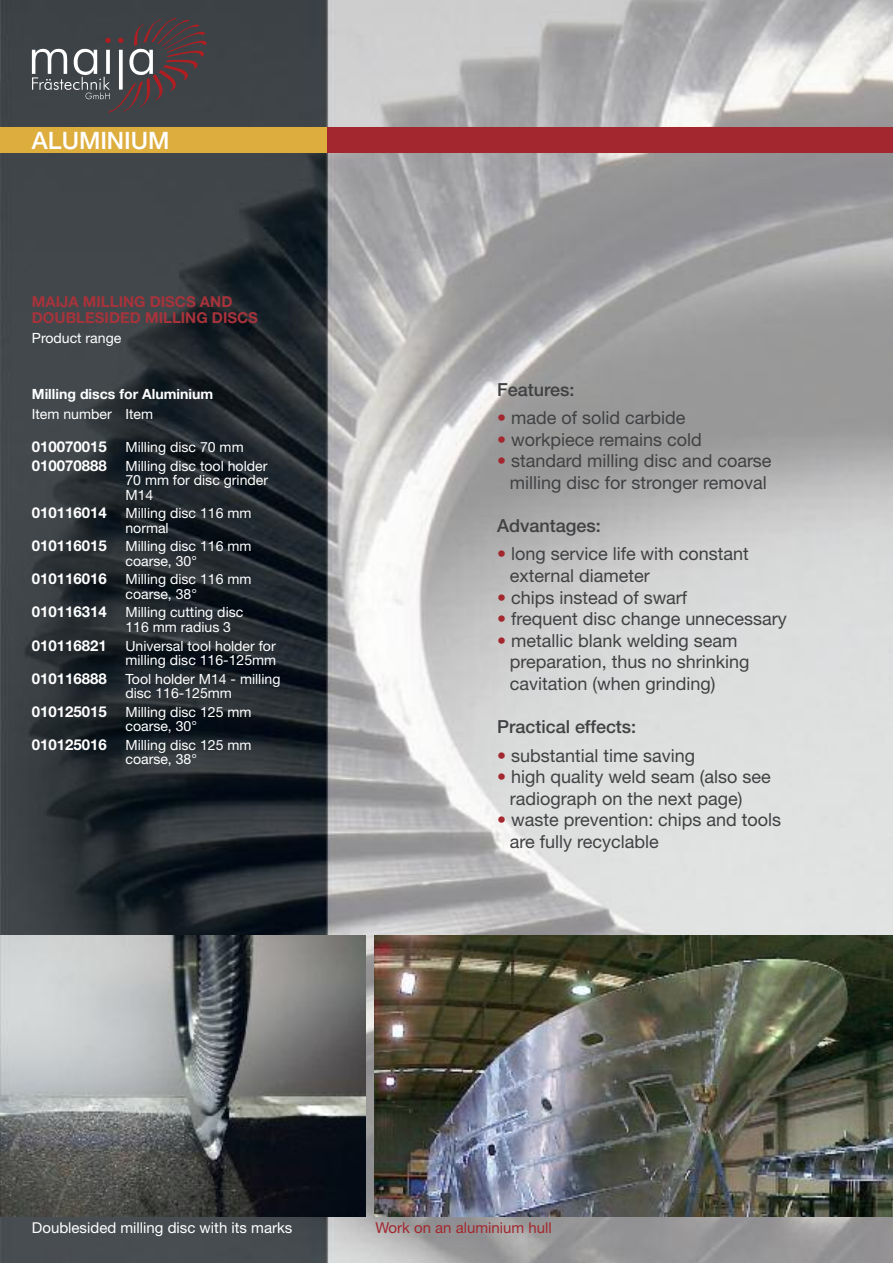
<style>
.page{position:relative;width:893px;height:1263px;background:#fff}
.page>*{position:absolute;margin:0;border:0;box-sizing:border-box;transform-origin:0 0}
.t1{font:500 24px "Helvetica Neue";color:#fff}
.t2{font:18px/21.6px "Helvetica Neue";color:#404143}
.t3{font:500 18px "Helvetica Neue";color:#404143}
.t4{font:700 15px/16.5px "Helvetica Neue";color:#a7333b}
.t5{font:15px "Helvetica Neue";color:#fff}
.t6{font:15px "Helvetica Neue";color:#a2272e}
.t7{font:14.1px/14.4px "Helvetica Neue";color:#fff}
.t8{font:700 14.1px "Helvetica Neue";color:#fff}
.s1{font-weight:700;font-size:15px}
.s2{color:#a2272e}
</style>
<div class="page">
<img style="left:0;top:0;width:893px;height:1263px">
<div style="left:0;top:128px;width:327px;height:25px;background:#ddad3e"></div>
<svg style="left:32px;top:18px;width:175px;height:95px;background:#545053"></svg>
<img style="left:374px;top:935px;width:519px;height:281px">
<img style="left:0;top:935px;width:366px;height:281px">
<div style="left:327px;top:128px;width:566px;height:25px;background:#a2272e"></div>
<h1 class="t1" style="left:32px;top:131px;width:139px">ALUMINIUM</h1>
<p class="t4" style="left:32px;top:295px;width:228px">MAIJA MILLING DISCS AND<br>DOUBLESIDED MILLING DISCS</p>
<p class="t7" style="left:32px;top:332px;width:91px">Product range</p>
<p class="t8" style="left:32px;top:389px;width:183px">Milling discs for Aluminium</p>
<p class="t7" style="left:32px;top:408px;width:123px">Item number Item</p>
<p class="t7" style="left:32px;top:439px;width:237px;line-height:18.6px"><span class="s1">010070015</span> Milling disc 70 mm<br><span class="s1">010070888</span> Milling disc tool holder</p>
<p class="t7" style="left:125px;top:474px;width:144px">70 mm for disc grinder<br>M14</p>
<p class="t7" style="left:125px;top:507px;width:128px;text-indent:-94px"><span class="s1">010116014</span> Milling disc 116 mm normal</p>
<p class="t7" style="left:125px;top:540px;width:128px;text-indent:-94px"><span class="s1">010116015</span> Milling disc 116 mm coarse, 30°</p>
<p class="t7" style="left:125px;top:574px;width:128px;text-indent:-94px"><span class="s1">010116016</span> Milling disc 116 mm coarse, 38°</p>
<p class="t7" style="left:125px;top:607px;width:119px;text-indent:-94px"><span class="s1">010116314</span> Milling cutting disc<br>116 mm radius 3</p>
<p class="t7" style="left:32px;top:640px;width:246px;text-align:right"><span class="s1">010116821</span> Universal tool holder for milling disc 116-125mm</p>
<p class="t7" style="left:125px;top:673px;width:157px;text-indent:-94px"><span class="s1">010116888</span> Tool holder M14 - milling disc 116-125mm</p>
<p class="t7" style="left:125px;top:706px;width:128px;text-indent:-94px"><span class="s1">010125015</span> Milling disc 125 mm coarse, 30°</p>
<p class="t7" style="left:125px;top:739px;width:128px;text-indent:-94px"><span class="s1">010125016</span> Milling disc 125 mm coarse, 38°</p>
<p class="t3" style="left:497px;top:383px;width:79px">Features:</p>
<p class="t2" style="left:497px;top:408px;width:190px"><span class="s2">•</span> made of solid carbide</p>
<p class="t2" style="left:497px;top:430px;width:206px"><span class="s2">•</span> workpiece remains cold</p>
<p class="t2" style="left:497px;top:452px;width:276px;text-align:center"><span class="s2">•</span> standard milling disc and coarse milling disc for stronger removal</p>
<p class="t3" style="left:497px;top:519px;width:105px">Advantages:</p>
<p class="t2" style="left:510px;top:545px;width:241px;text-indent:-13px"><span class="s2">•</span> long service life with constant external diameter</p>
<p class="t2" style="left:497px;top:588px;width:192px"><span class="s2">•</span> chips instead of swarf</p>
<p class="t2" style="left:497px;top:610px;width:291px"><span class="s2">•</span> frequent disc change unnecessary</p>
<p class="t2" style="left:510px;top:631px;width:241px;text-indent:-13px"><span class="s2">•</span> metallic blank welding seam preparation, thus no shrinking cavitation (when grinding)</p>
<p class="t3" style="left:497px;top:720px;width:141px">Practical effects:</p>
<p class="t2" style="left:497px;top:746px;width:199px"><span class="s2">•</span> substantial time saving</p>
<p class="t2" style="left:510px;top:768px;width:263px;text-indent:-13px"><span class="s2">•</span> high quality weld seam (also see radiograph on the next page)</p>
<p class="t2" style="left:510px;top:811px;width:273px;text-indent:-13px"><span class="s2">•</span> waste prevention: chips and tools are fully recyclable</p>
<p class="t5" style="left:32px;top:1223px;width:262px">Doublesided milling disc with its marks</p>
<p class="t6" style="left:376px;top:1223px;width:178px">Work on an aluminium hull</p>
</div>
